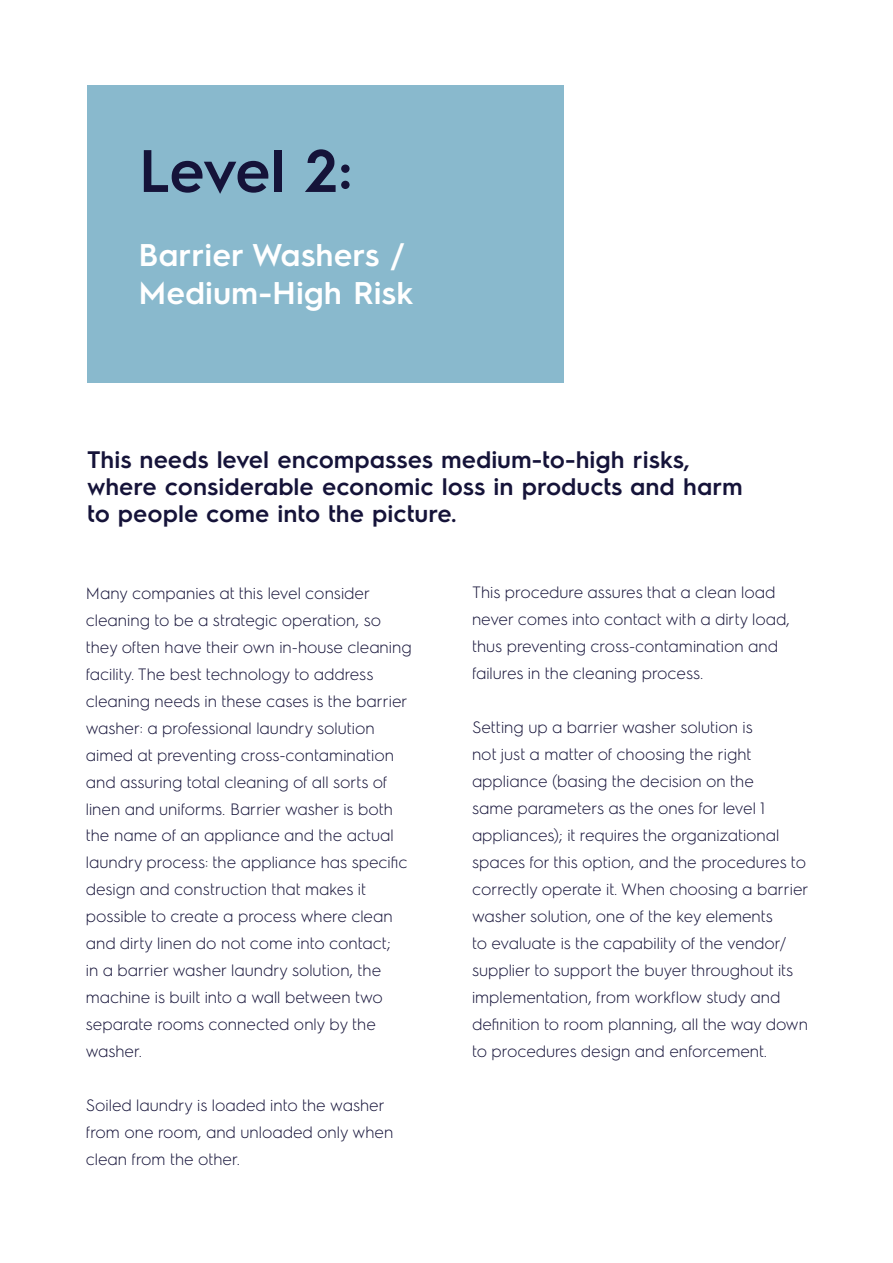
<style>
.page{position:relative;width:893px;height:1263px;background:#fff}
.page>*{position:absolute;margin:0;border:0;box-sizing:border-box;transform-origin:0 0}
.t1{font:600 60px "Electrolux Sans";letter-spacing:-.025em;color:#151339}
.t2{font:600 31.5px/37.5px "Electrolux Sans";color:#fff}
.t3{font:600 24px/27px "Electrolux Sans";color:#151339}
.t4{font:300 16.5px/27px "Electrolux Sans";color:#151339}
</style>
<div class="page">
<div style="left:87px;top:85px;width:476px;height:298px;background:#89b9cd"></div>
<h1 class="t1" style="left:139px;top:129px;width:215px">Level 2:</h1>
<h2 class="t2" style="left:139px;top:235px;width:276px">Barrier Washers /<br>Medium-High Risk</h2>
<h3 class="t3" style="left:87px;top:445px;width:657px">This needs level encompasses medium-to-high risks, where considerable economic loss in products and harm to people come into the picture.</h3>
<p class="t4" style="left:86px;top:578px;width:327px">Many companies at this level consider cleaning to be a strategic operation, so they often have their own in-house cleaning facility. The best technology to address cleaning needs in these cases is the barrier washer: a professional laundry solution aimed at preventing cross-contamination and assuring total cleaning of all sorts of linen and uniforms. Barrier washer is both the name of an appliance and the actual laundry process: the appliance has specific design and construction that makes it possible to create a process where clean and dirty linen do not come into contact;<br>in a barrier washer laundry solution, the machine is built into a wall between two separate rooms connected only by the washer.</p>
<p class="t4" style="left:86px;top:1091px;width:309px">Soiled laundry is loaded into the washer from one room, and unloaded only when clean from the other.</p>
<p class="t4" style="left:472px;top:578px;width:319px">This procedure assures that a clean load never comes into contact with a dirty load, thus preventing cross-contamination and failures in the cleaning process.</p>
<p class="t4" style="left:472px;top:713px;width:338px">Setting up a barrier washer solution is<br>not just a matter of choosing the right appliance (basing the decision on the<br>same parameters as the ones for level 1 appliances); it requires the organizational spaces for this option, and the procedures to correctly operate it. When choosing a barrier washer solution, one of the key elements<br>to evaluate is the capability of the vendor/ supplier to support the buyer throughout its implementation, from workflow study and definition to room planning, all the way down to procedures design and enforcement.</p>
</div>
